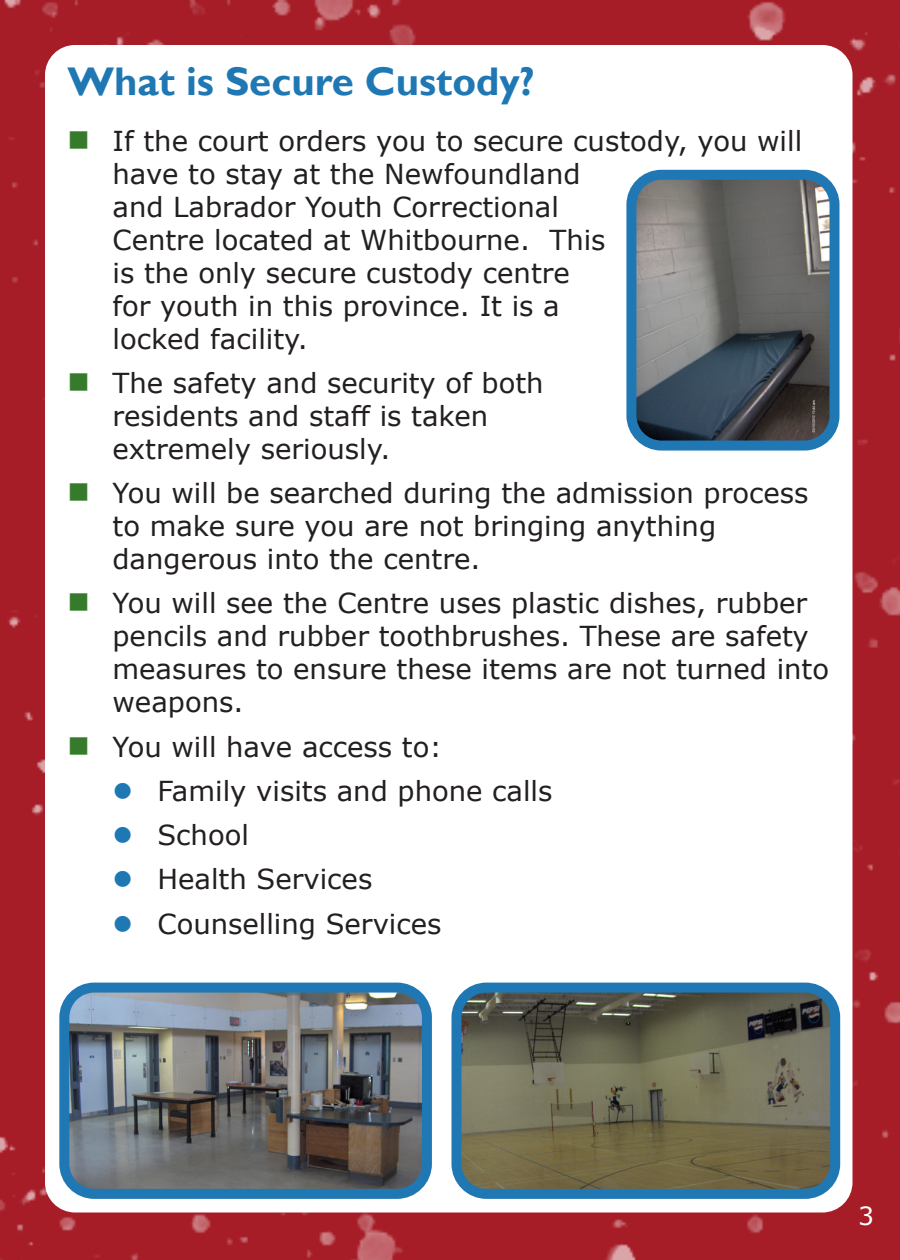
<style>
.page{position:relative;width:900px;height:1260px;background:#fff}
.page>*{position:absolute;margin:0;border:0;box-sizing:border-box;transform-origin:0 0}
.Heading{font:700 40px "Gill Sans";color:#1f78b4}
.t1{font:27.5px/33px "Verdana";color:#231f20}
.t2{font:25px "Verdana";color:#fff}
</style>
<div class="page">
<img style="left:0;top:0;width:900px;height:1260px">
<img style="left:631px;top:175px;width:204px;height:271px">
<div style="left:626px;top:170px;width:214px;height:281px;border:10px solid #1f78b4;border-radius:30px"></div>
<img style="left:67px;top:988px;width:360px;height:206px">
<div style="left:59px;top:983px;width:373px;height:216px;border:10px solid #1f78b4;border-radius:30px"></div>
<img style="left:457px;top:988px;width:375px;height:206px">
<div style="left:452px;top:983px;width:388px;height:216px;border:10px solid #1f78b4;border-radius:30px"></div>
<svg style="left:70px;top:131px;width:17px;height:17px"></svg>
<svg style="left:70px;top:373px;width:17px;height:18px"></svg>
<svg style="left:70px;top:483px;width:17px;height:18px"></svg>
<svg style="left:70px;top:594px;width:17px;height:17px"></svg>
<svg style="left:70px;top:737px;width:17px;height:17px"></svg>
<svg style="left:115px;top:783px;width:16px;height:16px"></svg>
<svg style="left:115px;top:827px;width:16px;height:16px"></svg>
<svg style="left:115px;top:871px;width:16px;height:16px"></svg>
<svg style="left:115px;top:915px;width:16px;height:17px"></svg>
<p class="Heading" style="left:68px;top:58px;width:469px">What is Secure Custody?</p>
<p class="t1" style="left:112px;top:124px;width:691px">If the court orders you to secure custody, you will have to stay at the Newfoundland<br>and Labrador Youth Correctional<br>Centre located at Whitbourne. This<br>is the only secure custody centre<br>for youth in this province. It is a<br>locked facility.</p>
<p class="t1" style="left:112px;top:366px;width:433px">The safety and security of both residents and staff is taken extremely seriously.</p>
<p class="t1" style="left:112px;top:476px;width:698px">You will be searched during the admission process to make sure you are not bringing anything dangerous into the centre.</p>
<p class="t1" style="left:112px;top:587px;width:718px">You will see the Centre uses plastic dishes, rubber pencils and rubber toothbrushes. These are safety measures to ensure these items are not turned into weapons.</p>
<p class="t1" style="left:112px;top:730px;width:331px">You will have access to:</p>
<p class="t1" style="left:158px;top:774px;width:397px">Family visits and phone calls</p>
<p class="t1" style="left:158px;top:818px;width:93px">School</p>
<p class="t1" style="left:158px;top:863px;width:216px">Health Services</p>
<p class="t1" style="left:158px;top:907px;width:286px">Counselling Services</p>
<p class="t2" style="left:858px;top:1198px;width:17px">3</p>
</div>
